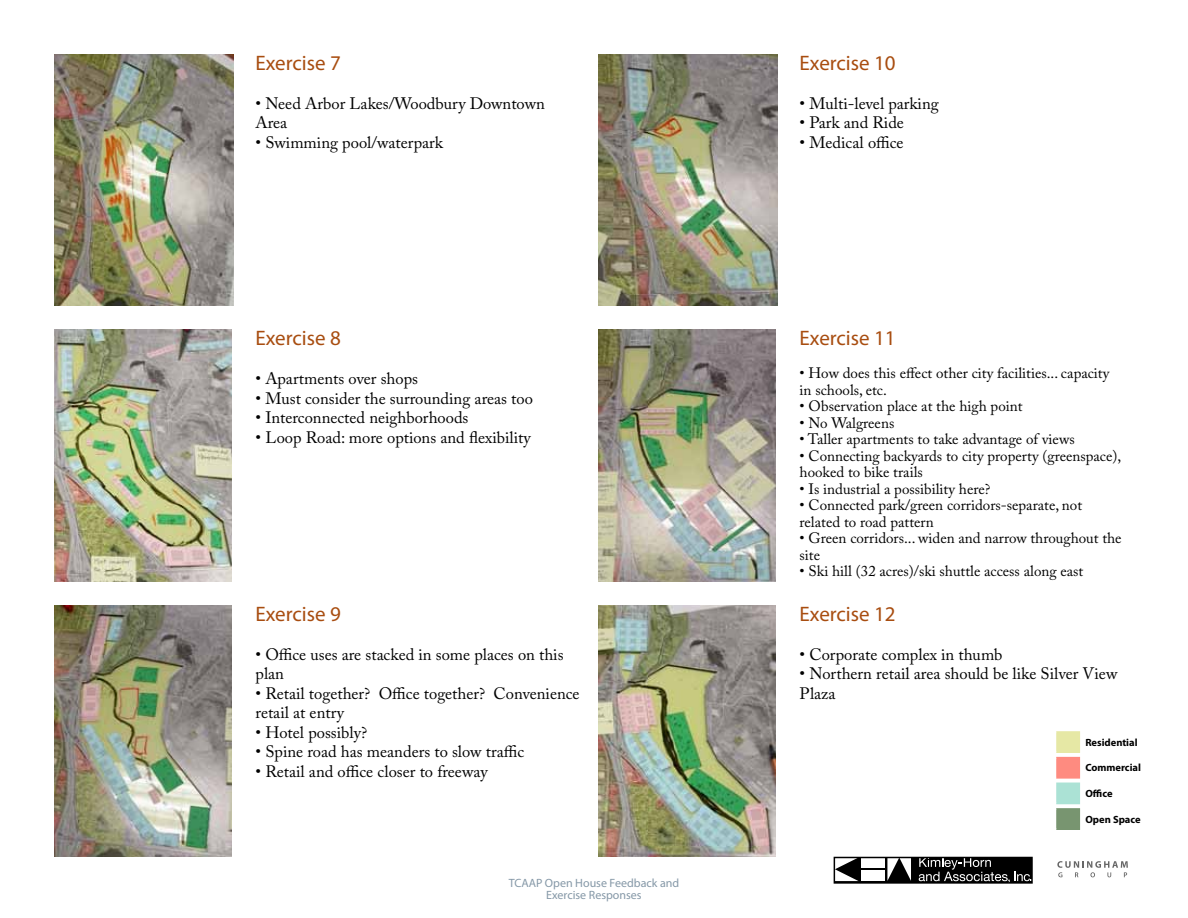
<style>
.page{position:relative;width:1188px;height:918px;background:#fff}
.page>*{position:absolute;margin:0;border:0;box-sizing:border-box;transform-origin:0 0}
.t1{font:21px "Myriad Pro";color:#a84d10}
.t2{font:16.5px/19.5px "Adobe Caslon Pro";color:#000}
.t3{font:15px/16.5px "Adobe Caslon Pro";color:#000}
.t4{font:12px/12px "Myriad Pro";color:#8598a7;text-align:center}
.t5{font:700 10.5px "Myriad Pro";color:#000}
</style>
<div class="page">
<svg style="left:1057px;top:861px;width:71px;height:16px"></svg>
<div style="left:834px;top:857px;width:198px;height:26px;background:#000"></div>
<svg style="left:837px;top:860px;width:22px;height:21px"></svg>
<div style="left:861px;top:857px;width:24px;height:11px;background:#fff"></div>
<div style="left:861px;top:871px;width:24px;height:10px;background:#fff"></div>
<svg style="left:887px;top:860px;width:24px;height:21px"></svg>
<svg style="left:919px;top:860px;width:111px;height:21px"></svg>
<div style="left:834px;top:857px;width:199px;height:27px;border:2px solid #000"></div>
<img style="left:54px;top:54px;width:180px;height:252px">
<img style="left:54px;top:605px;width:178px;height:252px">
<img style="left:54px;top:330px;width:178px;height:251px">
<img style="left:598px;top:54px;width:180px;height:252px">
<img style="left:598px;top:330px;width:178px;height:251px">
<img style="left:598px;top:605px;width:178px;height:252px">
<div style="left:1057px;top:732px;width:22px;height:20px;background:#e6e8a5"></div>
<div style="left:1057px;top:809px;width:22px;height:20px;background:#789570"></div>
<hr style="left:1056px;top:731px;width:24px;height:2px;background:#e6e8a5">
<svg style="left:1056px;top:733px;width:1px;height:18px"></svg>
<svg style="left:1079px;top:733px;width:1px;height:18px"></svg>
<hr style="left:1056px;top:751px;width:24px;height:2px;background:#e6e8a5">
<svg style="left:1056px;top:757px;width:24px;height:20px"></svg>
<hr style="left:1056px;top:777px;width:24px;height:2px;background:#fe8b80">
<svg style="left:1056px;top:783px;width:24px;height:21px"></svg>
<hr style="left:1056px;top:808px;width:24px;height:2px;background:#789570">
<svg style="left:1056px;top:810px;width:1px;height:18px"></svg>
<svg style="left:1079px;top:810px;width:1px;height:18px"></svg>
<hr style="left:1056px;top:828px;width:24px;height:2px;background:#789570">
<p class="t1" style="left:256px;top:50px;width:87px">Exercise 7</p>
<p class="t2" style="left:256px;top:93px;width:291px">• Need Arbor Lakes/Woodbury Downtown<br>Area</p>
<p class="t2" style="left:256px;top:132px;width:189px">• Swimming pool/waterpark</p>
<p class="t1" style="left:256px;top:325px;width:87px">Exercise 8</p>
<p class="t2" style="left:256px;top:369px;width:164px">• Apartments over shops</p>
<p class="t2" style="left:256px;top:388px;width:279px">• Must consider the surrounding areas too</p>
<p class="t2" style="left:256px;top:408px;width:214px">• Interconnected neighborhoods</p>
<p class="t2" style="left:256px;top:427px;width:277px">• Loop Road: more options and flexibility</p>
<p class="t1" style="left:256px;top:601px;width:87px">Exercise 9</p>
<p class="t2" style="left:256px;top:645px;width:310px">• Office uses are stacked in some places on this plan</p>
<p class="t2" style="left:256px;top:684px;width:326px">• Retail together? Office together? Convenience retail at entry</p>
<p class="t2" style="left:256px;top:723px;width:113px">• Hotel possibly?</p>
<p class="t2" style="left:256px;top:742px;width:270px">• Spine road has meanders to slow traffic</p>
<p class="t2" style="left:256px;top:762px;width:234px">• Retail and office closer to freeway</p>
<p class="t4" style="left:509px;top:876px;width:172px">TCAAP Open House Feedback and<br>Exercise Responses</p>
<p class="t1" style="left:800px;top:50px;width:98px">Exercise 10</p>
<p class="t2" style="left:800px;top:93px;width:141px">• Multi-level parking</p>
<p class="t2" style="left:800px;top:113px;width:106px">• Park and Ride</p>
<p class="t2" style="left:800px;top:132px;width:106px">• Medical office</p>
<p class="t1" style="left:800px;top:325px;width:98px">Exercise 11</p>
<p class="t3" style="left:800px;top:365px;width:311px">• How does this effect other city facilities... capacity in schools, etc.</p>
<p class="t3" style="left:800px;top:398px;width:224px">• Observation place at the high point</p>
<p class="t3" style="left:800px;top:414px;width:96px">• No Walgreens</p>
<p class="t3" style="left:800px;top:431px;width:277px">• Taller apartments to take advantage of views</p>
<p class="t3" style="left:800px;top:447px;width:323px">• Connecting backyards to city property (greenspace), hooked to bike trails</p>
<p class="t3" style="left:800px;top:480px;width:192px">• Is industrial a possibility here?</p>
<p class="t3" style="left:800px;top:497px;width:284px">• Connected park/green corridors-separate, not related to road pattern</p>
<p class="t3" style="left:800px;top:530px;width:324px">• Green corridors... widen and narrow throughout the site</p>
<p class="t3" style="left:800px;top:563px;width:285px">• Ski hill (32 acres)/ski shuttle access along east</p>
<p class="t1" style="left:800px;top:601px;width:98px">Exercise 12</p>
<p class="t2" style="left:800px;top:645px;width:204px">• Corporate complex in thumb</p>
<p class="t2" style="left:800px;top:664px;width:319px">• Northern retail area should be like Silver View<br>Plaza</p>
<p class="t5" style="left:1085px;top:735px;width:54px">Residential</p>
<p class="t5" style="left:1085px;top:761px;width:57px">Commercial</p>
<p class="t5" style="left:1085px;top:787px;width:29px">Office</p>
<p class="t5" style="left:1085px;top:812px;width:57px">Open Space</p>
</div>
